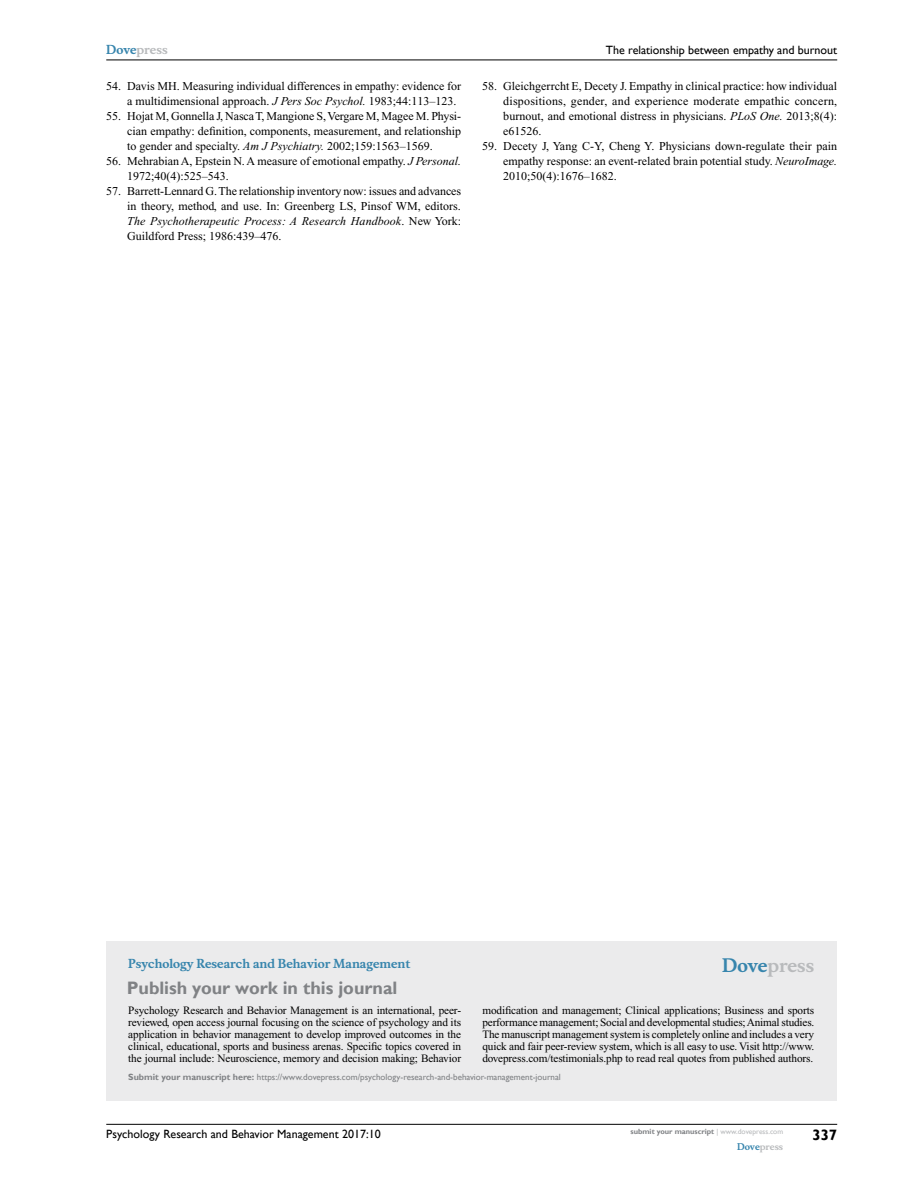
<style>
.page{position:relative;width:918px;height:1188px;background:#fff}
.page>*{position:absolute;margin:0;border:0;box-sizing:border-box;transform-origin:0 0}
.t1{font:700 18px "Gill Sans";color:#808285}
.t2{font:700 18px "Musee";color:#b8babc}
.t3{font:700 15px "Gill Sans";color:#000}
.t4{font:12px/15px "Times New Roman";color:#000;text-align:justify}
.t5{font:12px "Gill Sans";color:#000}
.t6{font:700 12px "Musee";color:#3785ad}
.t7{font:700 12px "Musee";color:#b8babc}
.t8{font:11.25px/12px "Times New Roman";letter-spacing:-.01em;color:#000;text-align:justify}
.t9{font:9px "Gill Sans";color:#808285}
.t10{font:700 9px "Musee";color:#b8babc}
.t11{font:700 7.5px "Gill Sans";color:#808285}
.s1{color:#3785ad}
.s2{font-style:italic}
.s3{font-weight:700}
.s4{font-weight:400;color:#b8babc}
</style>
<div class="page">
<div style="left:106px;top:941px;width:731px;height:159px;background:#ebebec"></div>
<hr style="left:106px;top:1124px;width:731px;height:1px;background:#000">
<hr style="left:106px;top:60px;width:731px;height:1px;background:#000">
<p class="t7" style="left:106px;top:43px;width:63px"><span class="s1">Dove</span>press</p>
<p class="t4" style="left:127px;top:79px;width:335px;text-indent:-21px">54. Davis MH. Measuring individual differences in empathy: evidence for a multidimensional approach. <span class="s2">J Pers Soc Psychol.</span> 1983;44:113–123.</p>
<p class="t4" style="left:127px;top:109px;width:335px;text-indent:-21px">55. Hojat M, Gonnella J, Nasca T, Mangione S, Vergare M, Magee M. Physi&shy;cian empathy: definition, components, measurement, and relationship to gender and specialty. <span class="s2">Am J Psychiatry.</span> 2002;159:1563–1569.</p>
<p class="t4" style="left:127px;top:154px;width:335px;text-indent:-21px">56. Mehrabian A, Epstein N. A measure of emotional empathy. <span class="s2">J Personal.<br></span>1972;40(4):525–543.</p>
<p class="t4" style="left:127px;top:184px;width:336px;text-indent:-21px">57. Barrett-Lennard G. The relationship inventory now: issues and advances in theory, method, and use. In: Greenberg LS, Pinsof WM, editors.<br><span class="s2">The Psychotherapeutic Process: A Research Handbook</span>. New York:<br>Guildford Press; 1986:439–476.</p>
<p class="t5" style="left:606px;top:43px;width:233px">The relationship between empathy and burnout</p>
<p class="t4" style="left:503px;top:79px;width:336px;text-indent:-21px">58. Gleichgerrcht E, Decety J. Empathy in clinical practice: how individual dispositions, gender, and experience moderate empathic concern, burnout, and emotional distress in physicians. <span class="s2">PLoS One.</span> 2013;8(4): e61526.</p>
<p class="t4" style="left:503px;top:139px;width:335px;text-indent:-21px">59. Decety J, Yang C-Y, Cheng Y. Physicians down-regulate their pain empathy response: an event-related brain potential study. <span class="s2">NeuroImage.<br></span>2010;50(4):1676–1682.</p>
<p class="t6" style="left:128px;top:956px;width:284px">Psychology Research and Behavior Management</p>
<h1 class="t1" style="left:127px;top:977px;width:272px">Publish your work in this journal</h1>
<h1 class="t2" style="left:722px;top:955px;width:94px"><span class="s1">Dove</span>press</h1>
<p class="t8" style="left:128px;top:1004px;width:334px">Psychology Research and Behavior Management is an international, peer&shy;reviewed, open access journal focusing on the science of psychology and its application in behavior management to develop improved outcomes in the clinical, educational, sports and business arenas. Specific topics covered in the journal include: Neuroscience, memory and decision making; Behavior</p>
<p class="t8" style="left:482px;top:1004px;width:333px">modification and management; Clinical applications; Business and sports performance management; Social and developmental studies; Animal studies.<br>The manuscript management system is completely online and includes a very quick and fair peer-review system, which is all easy to use. Visit http://www. dovepress.com/testimonials.php to read real quotes from published authors.</p>
<p class="t9" style="left:128px;top:1072px;width:434px"><span class="s3">Submit your manuscript here:</span> https://www.dovepress.com/psychology-research-and-behavior-management-journal</p>
<p class="t5" style="left:106px;top:1127px;width:276px">Psychology Research and Behavior Management 2017:10</p>
<p class="t11" style="left:631px;top:1127px;width:154px">submit your manuscript <span class="s4">| www.dovepress.com</span></p>
<p class="t10" style="left:737px;top:1141px;width:48px"><span class="s1">Dove</span>press</p>
<p class="t3" style="left:812px;top:1126px;width:26px">337</p>
</div>
